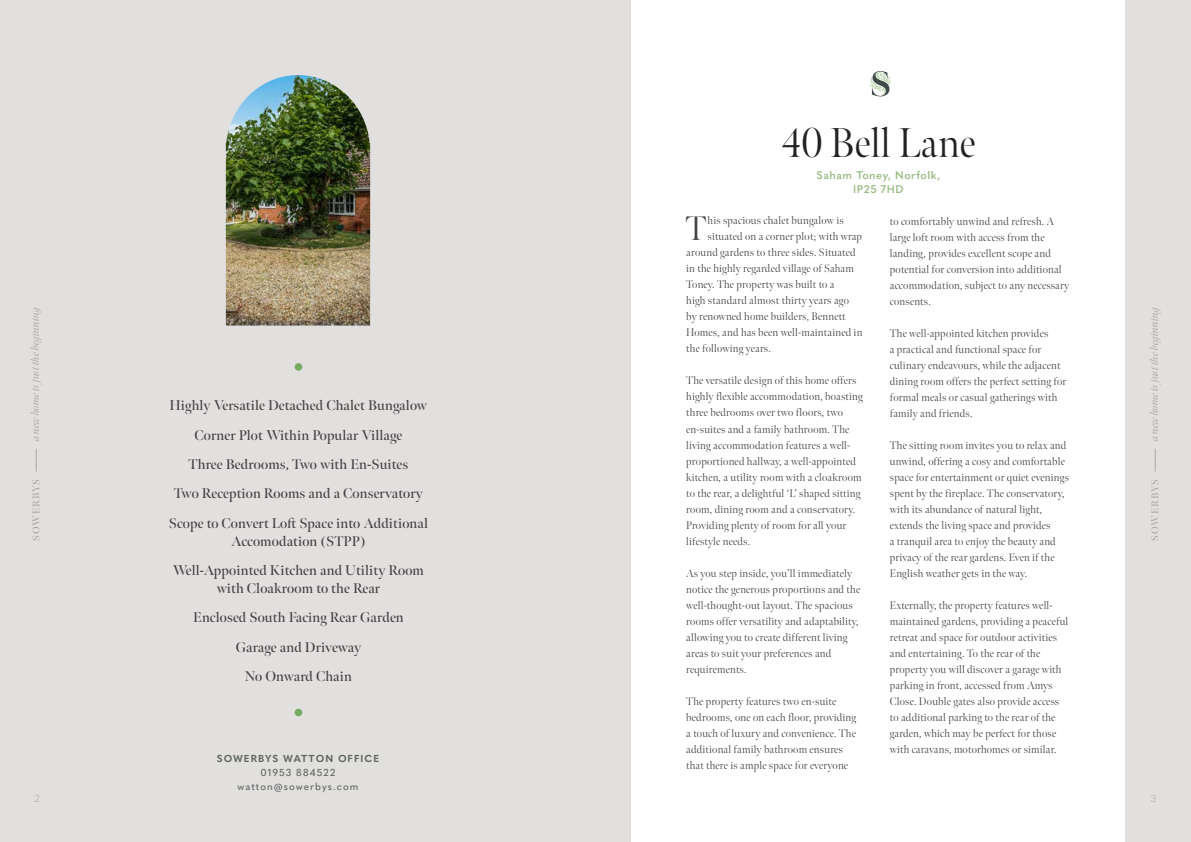
<style>
.page{position:relative;width:1191px;height:842px;background:#fff}
.page>*{position:absolute;margin:0;border:0;box-sizing:border-box;transform-origin:0 0}
.t1{font:300 41.5px "Meno Banner";color:#222223}
.t2{font:300 34px "Meno Banner";color:#434141}
.t3{font:600 14px/29.3px "Meno Banner";letter-spacing:.01em;color:#434141;text-align:center}
.t4{font:300 11px/16px "Meno Banner";letter-spacing:.02em;color:#434141}
.t5{font:italic 11px "Meno Banner";letter-spacing:-.01em;color:#ada8a0}
.t6{font:600 11px/14px "Quasimoda";letter-spacing:.05em;color:#96ba81;text-align:center}
.t7{font:500 10px/14px "Quasimoda";letter-spacing:.1em;color:#5e6662;text-align:center}
.t8{font:700 10px "Quasimoda";letter-spacing:.1em;color:#5e6662}
.t9{font:600 10px "Meno Banner";letter-spacing:.08em;color:#ada8a0}
.t10{font:300 10px "Quasimoda";color:#ada8a0}
</style>
<div class="page">
<div style="left:0;top:0;width:595px;height:842px;background:#e2e0df"></div>
<div style="left:595px;top:0;width:596px;height:842px;background:#e2e0df"></div>
<svg style="left:36px;top:449px;width:1px;height:22px"></svg>
<svg style="left:1155px;top:449px;width:1px;height:22px"></svg>
<div style="left:631px;top:0;width:494px;height:842px;background:#fff"></div>
<svg style="left:870px;top:71px;width:21px;height:25px"></svg>
<img style="left:226px;top:75px;width:144px;height:251px">
<div style="left:295px;top:363px;width:7px;height:8px;background:#76aa62;border-radius:50%"></div>
<div style="left:295px;top:709px;width:7px;height:7px;background:#76aa62;border-radius:50%"></div>
<h1 class="t1" style="left:781px;top:118px;width:195px">40 Bell Lane</h1>
<p class="t6" style="left:816px;top:167px;width:125px">Saham Toney, Norfolk,<br>IP25 7HD</p>
<h2 class="t2" style="left:685px;top:208px;width:23px">T</h2>
<p class="t4" style="left:707px;top:213px;width:138px">his spacious chalet bungalow is</p>
<p class="t4" style="left:889px;top:213px;width:181px">to comfortably unwind and refresh. A large loft room with access from the landing, provides excellent scope and potential for conversion into additional accommodation, subject to any necessary consents.</p>
<p class="t4" style="left:889px;top:325px;width:178px">The well-appointed kitchen provides<br>a practical and functional space for culinary endeavours, while the adjacent dining room offers the perfect setting for formal meals or casual gatherings with family and friends.</p>
<p class="t4" style="left:889px;top:437px;width:181px">The sitting room invites you to relax and unwind, offering a cosy and comfortable space for entertainment or quiet evenings spent by the fireplace. The conservatory, with its abundance of natural light, extends the living space and provides<br>a tranquil area to enjoy the beauty and privacy of the rear gardens. Even if the English weather gets in the way.</p>
<p class="t4" style="left:889px;top:597px;width:180px">Externally, the property features well&shy;maintained gardens, providing a peaceful retreat and space for outdoor activities and entertaining. To the rear of the property you will discover a garage with parking in front, accessed from Amys Close. Double gates also provide access to additional parking to the rear of the garden, which may be perfect for those with caravans, motorhomes or similar.</p>
<p class="t4" style="left:707px;top:229px;width:156px">situated on a corner plot; with wrap</p>
<p class="t4" style="left:686px;top:245px;width:171px">around gardens to three sides. Situated</p>
<p class="t4" style="left:686px;top:261px;width:169px">in the highly regarded village of Saham</p>
<p class="t4" style="left:686px;top:277px;width:150px">Toney. The property was built to a</p>
<p class="t4" style="left:686px;top:293px;width:164px">high standard almost thirty years ago</p>
<p class="t4" style="left:686px;top:309px;width:161px">by renowned home builders, Bennett</p>
<p class="t4" style="left:686px;top:325px;width:178px">Homes, and has been well-maintained in</p>
<p class="t4" style="left:686px;top:341px;width:86px">the following years.</p>
<p class="t4" style="left:686px;top:373px;width:178px">The versatile design of this home offers highly flexible accommodation, boasting three bedrooms over two floors, two en-suites and a family bathroom. The living accommodation features a well&shy;proportioned hallway, a well-appointed kitchen, a utility room with a cloakroom to the rear, a delightful ‘L’ shaped sitting room, dining room and a conservatory.<br>Providing plenty of room for all your lifestyle needs.</p>
<p class="t4" style="left:686px;top:565px;width:175px">As you step inside, you’ll immediately notice the generous proportions and the well-thought-out layout. The spacious rooms offer versatility and adaptability, allowing you to create different living areas to suit your preferences and requirements.</p>
<p class="t4" style="left:686px;top:693px;width:171px">The property features two en-suite bedrooms, one on each floor, providing a touch of luxury and convenience. The additional family bathroom ensures that there is ample space for everyone</p>
<p class="t5" style="left:29px;top:441px;width:138px;rotate:-90deg">a new home is just the beginning</p>
<p class="t5" style="left:1147px;top:441px;width:138px;rotate:-90deg">a new home is just the beginning</p>
<p class="t3" style="left:169px;top:391px;width:261px">Highly Versatile Detached Chalet Bungalow Corner Plot Within Popular Village<br>Three Bedrooms, Two with En-Suites<br>Two Reception Rooms and a Conservatory Scope to Convert Loft Space into Additional</p>
<p class="t3" style="left:173px;top:526px;width:253px">Accomodation (STPP)<br>Well-Appointed Kitchen and Utility Room</p>
<p class="t3" style="left:193px;top:574px;width:212px">with Cloakroom to the Rear<br>Enclosed South Facing Rear Garden<br>Garage and Driveway<br>No Onward Chain</p>
<p class="t9" style="left:30px;top:541px;width:63px;rotate:-90deg">SOWERBYS</p>
<p class="t9" style="left:1149px;top:541px;width:63px;rotate:-90deg">SOWERBYS</p>
<p class="t8" style="left:217px;top:750px;width:164px">SOWERBYS WATTON OFFICE</p>
<p class="t7" style="left:237px;top:764px;width:122px">01953 884522 watton@sowerbys.com</p>
<p class="t10" style="left:35px;top:791px;width:7px">2</p>
<p class="t10" style="left:1150px;top:791px;width:7px">3</p>
</div>
